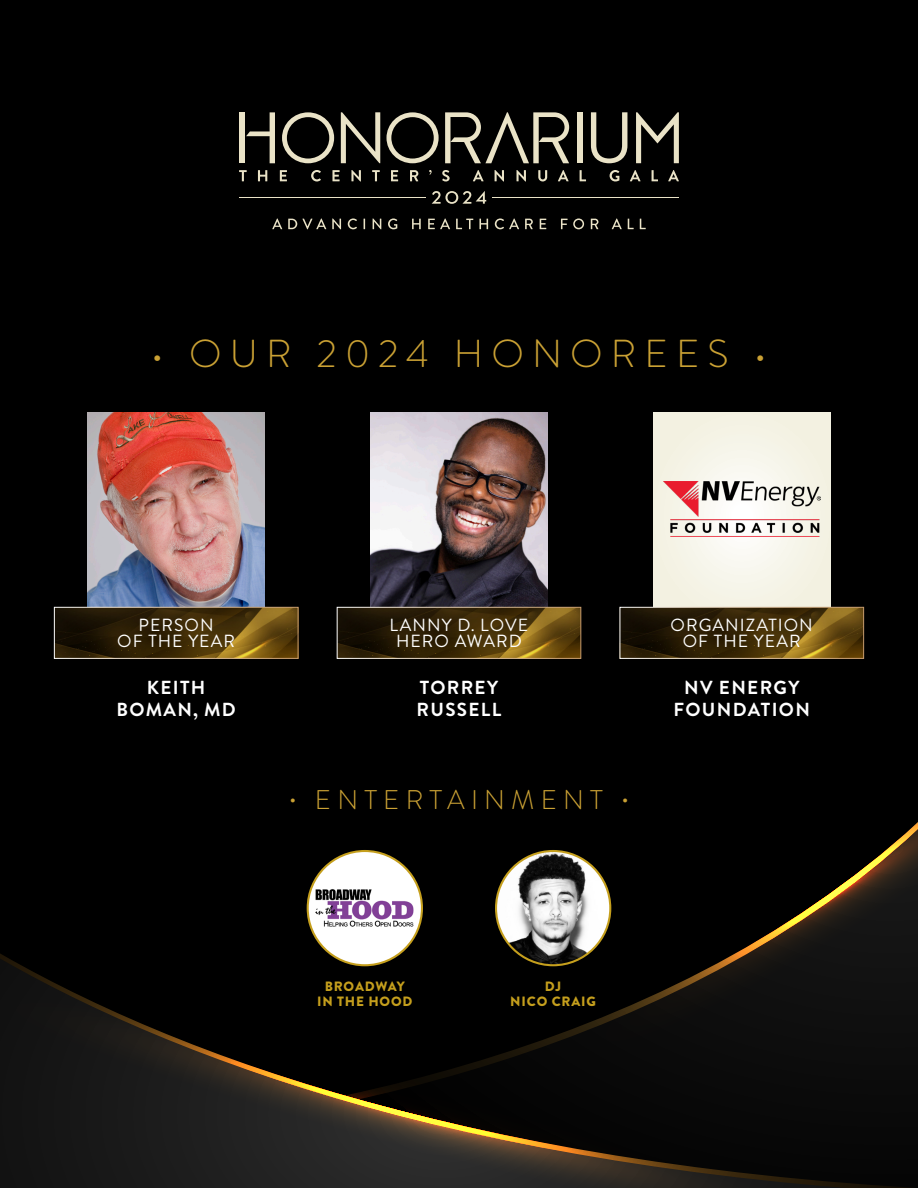
<style>
.page{position:relative;width:918px;height:1188px;background:#000}
.page>*{position:absolute;margin:0;border:0;box-sizing:border-box;transform-origin:0 0}
.t1{font:300 39px "Brandon Grotesque";letter-spacing:.21em;color:#caa134}
.t2{font:300 27px "Brandon Grotesque";letter-spacing:.23em;color:#caa134}
.t3{font:700 18.9px "Brandon Grotesque";letter-spacing:.07em;color:#fff}
.t4{font:17.55px "Brandon Grotesque";letter-spacing:.06em;color:#fff}
.t5{font:900 13.5px "Brandon Grotesque";letter-spacing:.06em;color:#c59f1d}
</style>
<div class="page">
<svg style="left:0;top:850px;width:918px;height:338px"></svg>
<svg style="left:0;top:987px;width:854px;height:201px"></svg>
<svg style="left:552px;top:822px;width:366px;height:253px"></svg>
<svg style="left:246px;top:112px;width:29px;height:51px"></svg>
<svg style="left:341px;top:112px;width:39px;height:51px"></svg>
<div style="left:239px;top:112px;width:5px;height:51px;background:#eae3c7"></div>
<svg style="left:282px;top:112px;width:52px;height:51px"></svg>
<div style="left:577px;top:112px;width:5px;height:51px;background:#eae3c7"></div>
<svg style="left:591px;top:112px;width:36px;height:51px"></svg>
<svg style="left:387px;top:112px;width:52px;height:51px"></svg>
<svg style="left:636px;top:112px;width:43px;height:51px"></svg>
<svg style="left:445px;top:112px;width:124px;height:51px"></svg>
<svg style="left:239px;top:170px;width:8px;height:11px"></svg>
<svg style="left:258px;top:170px;width:9px;height:11px"></svg>
<svg style="left:280px;top:170px;width:7px;height:11px"></svg>
<svg style="left:311px;top:170px;width:10px;height:11px"></svg>
<svg style="left:332px;top:170px;width:8px;height:11px"></svg>
<svg style="left:351px;top:170px;width:10px;height:11px"></svg>
<svg style="left:372px;top:170px;width:8px;height:11px"></svg>
<svg style="left:391px;top:170px;width:7px;height:11px"></svg>
<svg style="left:410px;top:170px;width:8px;height:11px"></svg>
<svg style="left:429px;top:170px;width:3px;height:5px"></svg>
<svg style="left:442px;top:170px;width:8px;height:11px"></svg>
<svg style="left:473px;top:170px;width:11px;height:11px"></svg>
<svg style="left:495px;top:170px;width:9px;height:11px"></svg>
<svg style="left:517px;top:170px;width:9px;height:11px"></svg>
<svg style="left:538px;top:170px;width:9px;height:11px"></svg>
<svg style="left:558px;top:170px;width:11px;height:11px"></svg>
<svg style="left:580px;top:170px;width:6px;height:11px"></svg>
<svg style="left:610px;top:170px;width:9px;height:11px"></svg>
<svg style="left:630px;top:170px;width:11px;height:11px"></svg>
<svg style="left:652px;top:170px;width:6px;height:11px"></svg>
<svg style="left:668px;top:170px;width:11px;height:11px"></svg>
<hr style="left:493px;top:197px;width:186px;height:1px;background:#eae3c7">
<hr style="left:239px;top:197px;width:186px;height:1px;background:#eae3c7">
<svg style="left:432px;top:191px;width:54px;height:13px"></svg>
<svg style="left:272px;top:218px;width:10px;height:11px"></svg>
<svg style="left:288px;top:218px;width:38px;height:11px"></svg>
<svg style="left:332px;top:218px;width:9px;height:11px"></svg>
<svg style="left:348px;top:218px;width:9px;height:11px"></svg>
<svg style="left:373px;top:218px;width:8px;height:11px"></svg>
<svg style="left:388px;top:218px;width:9px;height:11px"></svg>
<svg style="left:412px;top:219px;width:9px;height:10px"></svg>
<svg style="left:428px;top:218px;width:22px;height:11px"></svg>
<svg style="left:456px;top:219px;width:17px;height:10px"></svg>
<svg style="left:479px;top:219px;width:9px;height:10px"></svg>
<svg style="left:495px;top:218px;width:24px;height:11px"></svg>
<svg style="left:525px;top:219px;width:8px;height:10px"></svg>
<svg style="left:540px;top:219px;width:6px;height:10px"></svg>
<svg style="left:561px;top:218px;width:23px;height:11px"></svg>
<svg style="left:591px;top:219px;width:7px;height:10px"></svg>
<svg style="left:612px;top:218px;width:10px;height:11px"></svg>
<svg style="left:628px;top:219px;width:6px;height:10px"></svg>
<svg style="left:640px;top:219px;width:6px;height:10px"></svg>
<img style="left:370px;top:413px;width:178px;height:194px">
<img style="left:339px;top:609px;width:240px;height:48px">
<img style="left:88px;top:413px;width:177px;height:194px">
<img style="left:56px;top:609px;width:240px;height:48px">
<svg style="left:653px;top:413px;width:177px;height:194px;background:#f4f3e6"></svg>
<img style="left:663px;top:482px;width:157px;height:55px">
<img style="left:622px;top:609px;width:240px;height:48px">
<img style="left:496px;top:851px;width:114px;height:114px;border-radius:57px">
<div style="left:495px;top:850px;width:116px;height:116px;border:2px solid #c59f1d;border-radius:50%"></div>
<div style="left:308px;top:851px;width:114px;height:114px;background:#fff;border-radius:50%"></div>
<div style="left:307px;top:850px;width:116px;height:116px;border:2px solid #c59f1d;border-radius:50%"></div>
<img style="left:315px;top:889px;width:99px;height:38px">
<p class="t1" style="left:151px;top:327px;width:618px">• OUR 2024 HONOREES •</p>
<p class="t4" style="left:139px;top:613px;width:77px">PERSON</p>
<p class="t4" style="left:117px;top:628px;width:119px">OF THE YEAR</p>
<p class="t3" style="left:147px;top:674px;width:60px">KEITH</p>
<p class="t3" style="left:116px;top:696px;width:121px">BOMAN, MD</p>
<p class="t4" style="left:390px;top:613px;width:140px">LANNY D. LOVE</p>
<p class="t4" style="left:396px;top:628px;width:127px">HERO AWARD</p>
<p class="t3" style="left:420px;top:674px;width:80px">TORREY</p>
<p class="t3" style="left:417px;top:696px;width:86px">RUSSELL</p>
<p class="t2" style="left:288px;top:782px;width:343px">• ENTERTAINMENT •</p>
<p class="t4" style="left:671px;top:613px;width:144px">ORGANIZATION</p>
<p class="t4" style="left:683px;top:628px;width:119px">OF THE YEAR</p>
<p class="t3" style="left:684px;top:674px;width:117px">NV ENERGY</p>
<p class="t3" style="left:673px;top:696px;width:138px">FOUNDATION</p>
<p class="t5" style="left:325px;top:977px;width:82px">BROADWAY</p>
<p class="t5" style="left:317px;top:992px;width:97px">IN THE HOOD</p>
<p class="t5" style="left:545px;top:977px;width:18px">DJ</p>
<p class="t5" style="left:510px;top:992px;width:87px">NICO CRAIG</p>
</div>
